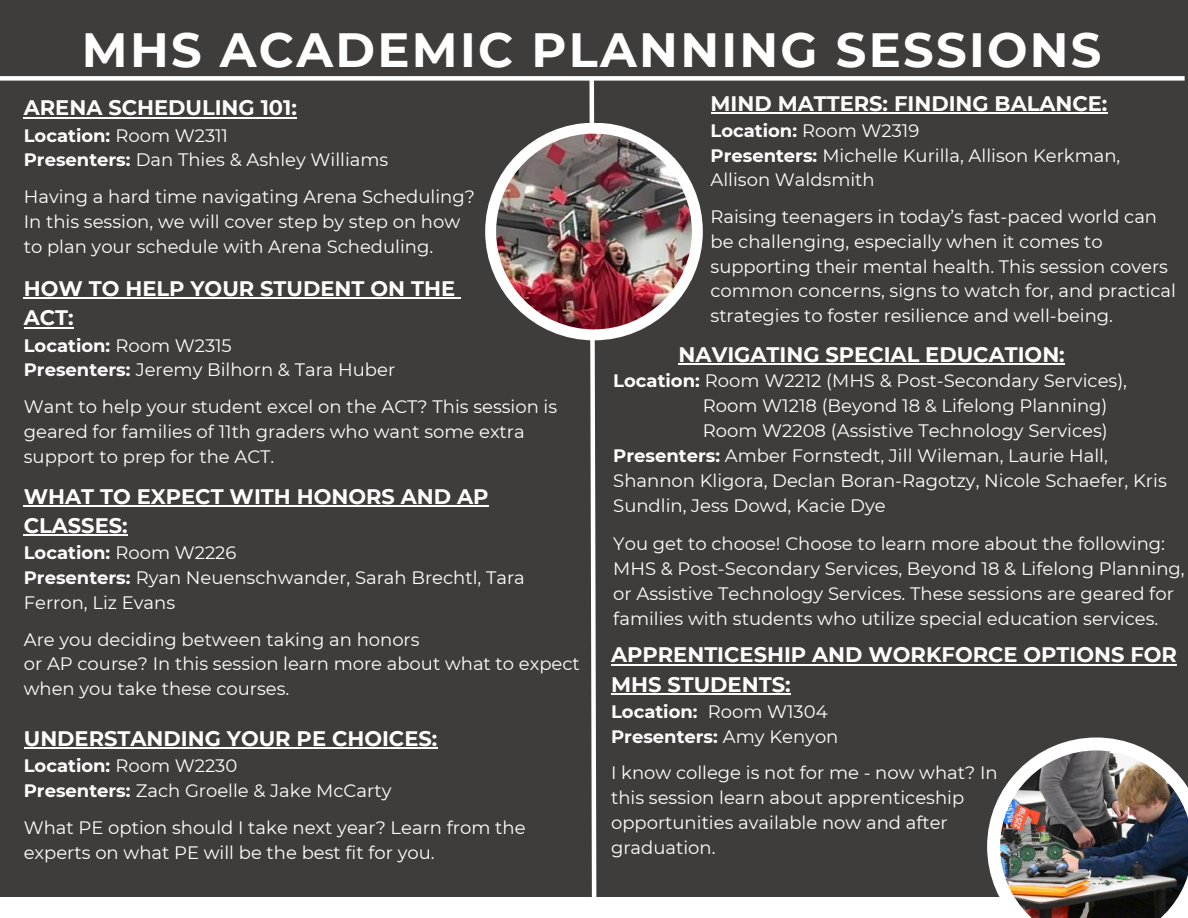
<style>
.page{position:relative;width:1188px;height:918px;background:#3f3c3c}
.page>*{position:absolute;margin:0;border:0;box-sizing:border-box;transform-origin:0 0}
.t1{font:700 48px "Montserrat";letter-spacing:.05em;color:#fff}
.t2{font:700 21px/29.2px "Montserrat";color:#fff}
.t3{font:18px/24.8px "Montserrat";color:#fff}
.t4{font:700 18px/24.8px "Montserrat";color:#fff}
.s1{font-weight:700}
.s2{font-weight:400}
</style>
<div class="page">
<div style="left:0;top:76px;width:1185px;height:5px;background:#fff"></div>
<svg style="left:587px;top:76px;width:12px;height:821px"></svg>
<div style="left:485px;top:123px;width:218px;height:217px;background:#fff;border-radius:50%"></div>
<img style="left:496px;top:134px;width:196px;height:195px;border-radius:50%">
<hr style="left:611px;top:664px;width:566px;height:1px;background:#fff">
<hr style="left:611px;top:693px;width:180px;height:2px;background:#fff">
<div style="left:0;top:897px;width:1188px;height:21px;background:#fff"></div>
<svg style="left:987px;top:738px;width:160px;height:159px"></svg>
<hr style="left:24px;top:117px;width:273px;height:1px;background:#fff">
<hr style="left:24px;top:298px;width:431px;height:1px;background:#fff">
<hr style="left:24px;top:327px;width:50px;height:1px;background:#fff">
<hr style="left:24px;top:505px;width:377px;height:2px;background:#fff">
<hr style="left:401px;top:505px;width:88px;height:2px;background:#fff">
<hr style="left:24px;top:535px;width:98px;height:1px;background:#fff">
<hr style="left:711px;top:112px;width:396px;height:2px;background:#fff">
<hr style="left:24px;top:748px;width:413px;height:1px;background:#fff">
<hr style="left:679px;top:363px;width:386px;height:2px;background:#fff">
<img style="left:1000px;top:750px;width:188px;height:168px">
<p class="t1" style="left:82px;top:20px;width:1021px">MHS ACADEMIC PLANNING SESSIONS</p>
<p class="t2" style="left:24px;top:93px;width:275px">ARENA SCHEDULING 101:</p>
<p class="t3" style="left:24px;top:123px;width:366px"><span class="s1">Location:</span> Room W2311<br><span class="s1">Presenters:</span> Dan Thies &amp; Ashley Williams</p>
<p class="t3" style="left:24px;top:184px;width:453px">Having a hard time navigating Arena Scheduling?<br>In this session, we will cover step by step on how to plan your schedule with Arena Scheduling.</p>
<p class="t2" style="left:24px;top:274px;width:433px">HOW TO HELP YOUR STUDENT ON THE<br>ACT:</p>
<p class="t3" style="left:24px;top:333px;width:373px"><span class="s1">Location:</span> Room W2315<br><span class="s1">Presenters:</span> Jeremy Bilhorn &amp; Tara Huber</p>
<p class="t3" style="left:24px;top:394px;width:535px">Want to help your student excel on the ACT? This session is geared for families of 11th graders who want some extra support to prep for the ACT.</p>
<p class="t2" style="left:24px;top:482px;width:466px">WHAT TO EXPECT WITH HONORS AND AP<br>CLASSES:</p>
<p class="t3" style="left:24px;top:541px;width:503px"><span class="s1">Location:</span> Room W2226<br><span class="s1">Presenters:</span> Ryan Neuenschwander, Sarah Brechtl, Tara<br>Ferron, Liz Evans</p>
<p class="t3" style="left:24px;top:627px;width:558px">Are you deciding between taking an honors<br>or AP course? In this session learn more about what to expect when you take these courses.</p>
<p class="t2" style="left:711px;top:89px;width:398px">MIND MATTERS: FINDING BALANCE:</p>
<p class="t3" style="left:711px;top:118px;width:411px"><span class="s1">Location:</span> Room W2319<br><span class="s1">Presenters:</span> Michelle Kurilla, Allison Kerkman,<br>Allison Waldsmith</p>
<p class="t3" style="left:711px;top:204px;width:467px">Raising teenagers in today’s fast-paced world can be challenging, especially when it comes to supporting their mental health. This session covers common concerns, signs to watch for, and practical strategies to foster resilience and well-being.</p>
<p class="t2" style="left:679px;top:340px;width:388px">NAVIGATING SPECIAL EDUCATION:</p>
<p class="t3" style="left:613px;top:369px;width:515px"><span class="s1">Location:</span> Room W2212 (MHS &amp; Post-Secondary Services),</p>
<p class="t3" style="left:703px;top:394px;width:406px">Room W1218 (Beyond 18 &amp; Lifelong Planning)</p>
<p class="t3" style="left:703px;top:419px;width:406px">Room W2208 (Assistive Technology Services)</p>
<p class="t3" style="left:613px;top:444px;width:496px"><span class="s1">Presenters:</span> Amber Fornstedt, Jill Wileman, Laurie Hall,</p>
<p class="t3" style="left:613px;top:469px;width:555px">Shannon Kligora, Declan Boran-Ragotzy, Nicole Schaefer, Kris</p>
<p class="t3" style="left:613px;top:494px;width:274px">Sundlin, Jess Dowd, Kacie Dye</p>
<p class="t3" style="left:613px;top:531px;width:573px">You get to choose! Choose to learn more about the following:<br>MHS &amp; Post-Secondary Services, Beyond 18 &amp; Lifelong Planning, or Assistive Technology Services. These sessions are geared for families with students who utilize special education services.</p>
<p class="t2" style="left:611px;top:640px;width:567px">APPRENTICESHIP AND WORKFORCE OPTIONS FOR<br>MHS STUDENTS:</p>
<p class="t4" style="left:611px;top:699px;width:229px">Location: <span class="s2">Room W1304<br></span>Presenters: <span class="s2">Amy Kenyon</span></p>
<p class="t3" style="left:611px;top:761px;width:388px">I know college is not for me - now what? In this session learn about apprenticeship opportunities available now and after graduation.</p>
<p class="t2" style="left:24px;top:724px;width:415px">UNDERSTANDING YOUR PE CHOICES:</p>
<p class="t3" style="left:24px;top:754px;width:369px"><span class="s1">Location:</span> Room W2230<br><span class="s1">Presenters:</span> Zach Groelle &amp; Jake McCarty</p>
<p class="t3" style="left:24px;top:815px;width:503px">What PE option should I take next year? Learn from the experts on what PE will be the best fit for you.</p>
</div>
